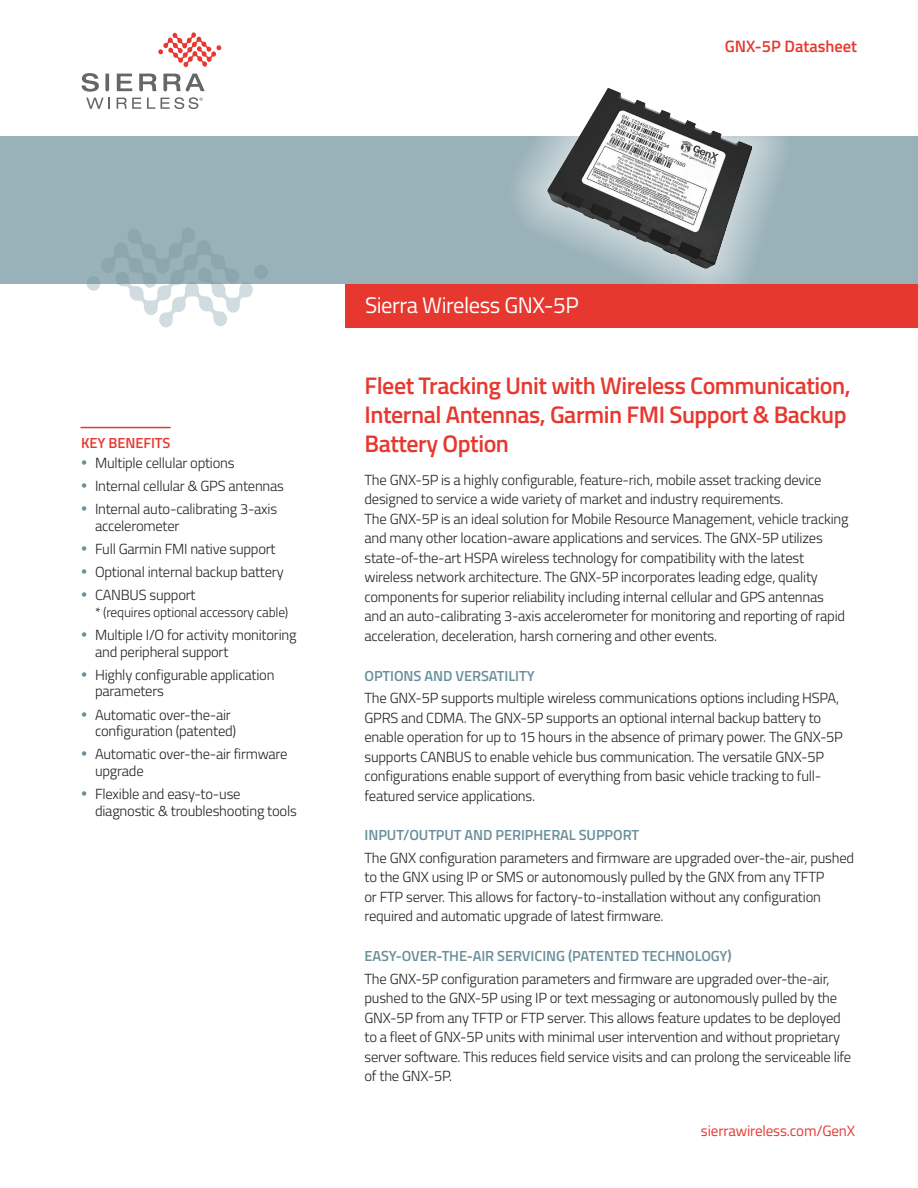
<style>
.page{position:relative;width:918px;height:1188px;background:#fff}
.page>*{position:absolute;margin:0;border:0;box-sizing:border-box;transform-origin:0 0}
.t1{font:600 24px/28.8px "Titillium Web";letter-spacing:-.02em;color:#e7382f}
.t2{font:22.5px "Titillium Web";letter-spacing:-.02em;color:#fff}
.t3{font:600 16.5px "Titillium Web";color:#e7382f}
.t4{font:15px "Titillium Web";letter-spacing:-.01em;color:#e7382f}
.t5{font:300 14.7px/19.5px "Titillium Web";letter-spacing:-.015em;color:#231f20}
.t6{font:600 14.7px "Titillium Web";letter-spacing:-.005em;color:#6a8f9b}
.t7{font:600 14.7px "Titillium Web";letter-spacing:-.005em;color:#e7382f}
.t8{font:300 13.5px "Titillium Web";letter-spacing:-.015em;color:#231f20}
.s1{color:#6a8f9b}
</style>
<div class="page">
<hr style="left:81px;top:427px;width:89px;height:1px;background:#e7382f">
<div style="left:0;top:137px;width:918px;height:147px;background:#99b1b9"></div>
<svg style="left:86px;top:228px;width:182px;height:100px"></svg>
<div style="left:508px;top:47px;width:285px;height:262px;background:#fff;opacity:.7"></div>
<img style="left:542px;top:81px;width:218px;height:193px">
<div style="left:346px;top:284px;width:572px;height:43px;background:#e7382f"></div>
<svg style="left:86px;top:98px;width:24px;height:11px"></svg>
<svg style="left:117px;top:98px;width:24px;height:11px"></svg>
<svg style="left:147px;top:98px;width:8px;height:11px"></svg>
<svg style="left:82px;top:73px;width:17px;height:19px"></svg>
<svg style="left:105px;top:74px;width:4px;height:17px"></svg>
<svg style="left:117px;top:74px;width:15px;height:17px"></svg>
<svg style="left:163px;top:74px;width:42px;height:17px"></svg>
<svg style="left:139px;top:74px;width:18px;height:17px"></svg>
<svg style="left:158px;top:32px;width:63px;height:35px"></svg>
<svg style="left:161px;top:97px;width:42px;height:12px"></svg>
<p class="t3" style="left:725px;top:33px;width:134px">GNX-5P Datasheet</p>
<p class="t7" style="left:81px;top:432px;width:91px">KEY BENEFITS</p>
<p class="t5" style="left:81px;top:452px;width:155px"><span class="s1">•</span> Multiple cellular options</p>
<p class="t5" style="left:81px;top:475px;width:205px"><span class="s1">•</span> Internal cellular &amp; GPS antennas</p>
<p class="t5" style="left:95px;top:500px;width:184px;line-height:16.5px;text-indent:-14px"><span class="s1">•</span> Internal auto-calibrating 3-axis accelerometer</p>
<p class="t5" style="left:81px;top:538px;width:196px"><span class="s1">•</span> Full Garmin FMI native support</p>
<p class="t5" style="left:81px;top:562px;width:204px"><span class="s1">•</span> Optional internal backup battery</p>
<p class="t5" style="left:81px;top:585px;width:116px"><span class="s1">•</span> CANBUS support</p>
<p class="t8" style="left:95px;top:602px;width:195px">* (requires optional accessory cable)</p>
<p class="t5" style="left:95px;top:626px;width:203px;line-height:16.5px;text-indent:-14px"><span class="s1">•</span> Multiple I/O for activity monitoring and peripheral support</p>
<p class="t5" style="left:95px;top:666px;width:181px;line-height:16.5px;text-indent:-14px"><span class="s1">•</span> Highly configurable application parameters</p>
<p class="t5" style="left:95px;top:706px;width:143px;line-height:16.5px;text-indent:-14px"><span class="s1">•</span> Automatic over-the-air configuration (patented)</p>
<p class="t5" style="left:95px;top:745px;width:194px;line-height:16.5px;text-indent:-14px"><span class="s1">•</span> Automatic over-the-air firmware upgrade</p>
<p class="t5" style="left:95px;top:785px;width:203px;line-height:16.5px;text-indent:-14px"><span class="s1">•</span> Flexible and easy-to-use diagnostic &amp; troubleshooting tools</p>
<h2 class="t2" style="left:365px;top:289px;width:215px">Sierra Wireless GNX-5P</h2>
<h1 class="t1" style="left:364px;top:370px;width:488px">Fleet Tracking Unit with Wireless Communication,<br>Internal Antennas, Garmin FMI Support &amp; Backup<br>Battery Option</h1>
<p class="t5" style="left:364px;top:469px;width:486px">The GNX-5P is a highly configurable, feature-rich, mobile asset tracking device designed to service a wide variety of market and industry requirements.<br>The GNX-5P is an ideal solution for Mobile Resource Management, vehicle tracking and many other location-aware applications and services. The GNX-5P utilizes state-of-the-art HSPA wireless technology for compatibility with the latest wireless network architecture. The GNX-5P incorporates leading edge, quality components for superior reliability including internal cellular and GPS antennas and an auto-calibrating 3-axis accelerometer for monitoring and reporting of rapid acceleration, deceleration, harsh cornering and other events.</p>
<p class="t6" style="left:365px;top:665px;width:172px">OPTIONS AND VERSATILITY</p>
<p class="t5" style="left:364px;top:688px;width:480px">The GNX-5P supports multiple wireless communications options including HSPA, GPRS and CDMA. The GNX-5P supports an optional internal backup battery to enable operation for up to 15 hours in the absence of primary power. The GNX-5P supports CANBUS to enable vehicle bus communication. The versatile GNX-5P configurations enable support of everything from basic vehicle tracking to full&shy;featured service applications.</p>
<p class="t6" style="left:365px;top:824px;width:276px">INPUT/OUTPUT AND PERIPHERAL SUPPORT</p>
<p class="t5" style="left:364px;top:847px;width:491px">The GNX configuration parameters and firmware are upgraded over-the-air, pushed to the GNX using IP or SMS or autonomously pulled by the GNX from any TFTP<br>or FTP server. This allows for factory-to-installation without any configuration required and automatic upgrade of latest firmware.</p>
<p class="t6" style="left:365px;top:945px;width:369px">EASY-OVER-THE-AIR SERVICING (PATENTED TECHNOLOGY)</p>
<p class="t5" style="left:364px;top:968px;width:488px">The GNX-5P configuration parameters and firmware are upgraded over-the-air, pushed to the GNX-5P using IP or text messaging or autonomously pulled by the GNX-5P from any TFTP or FTP server. This allows feature updates to be deployed to a fleet of GNX-5P units with minimal user intervention and without proprietary server software. This reduces field service visits and can prolong the serviceable life of the GNX-5P.</p>
<p class="t4" style="left:701px;top:1120px;width:156px">sierrawireless.com/GenX</p>
</div>
